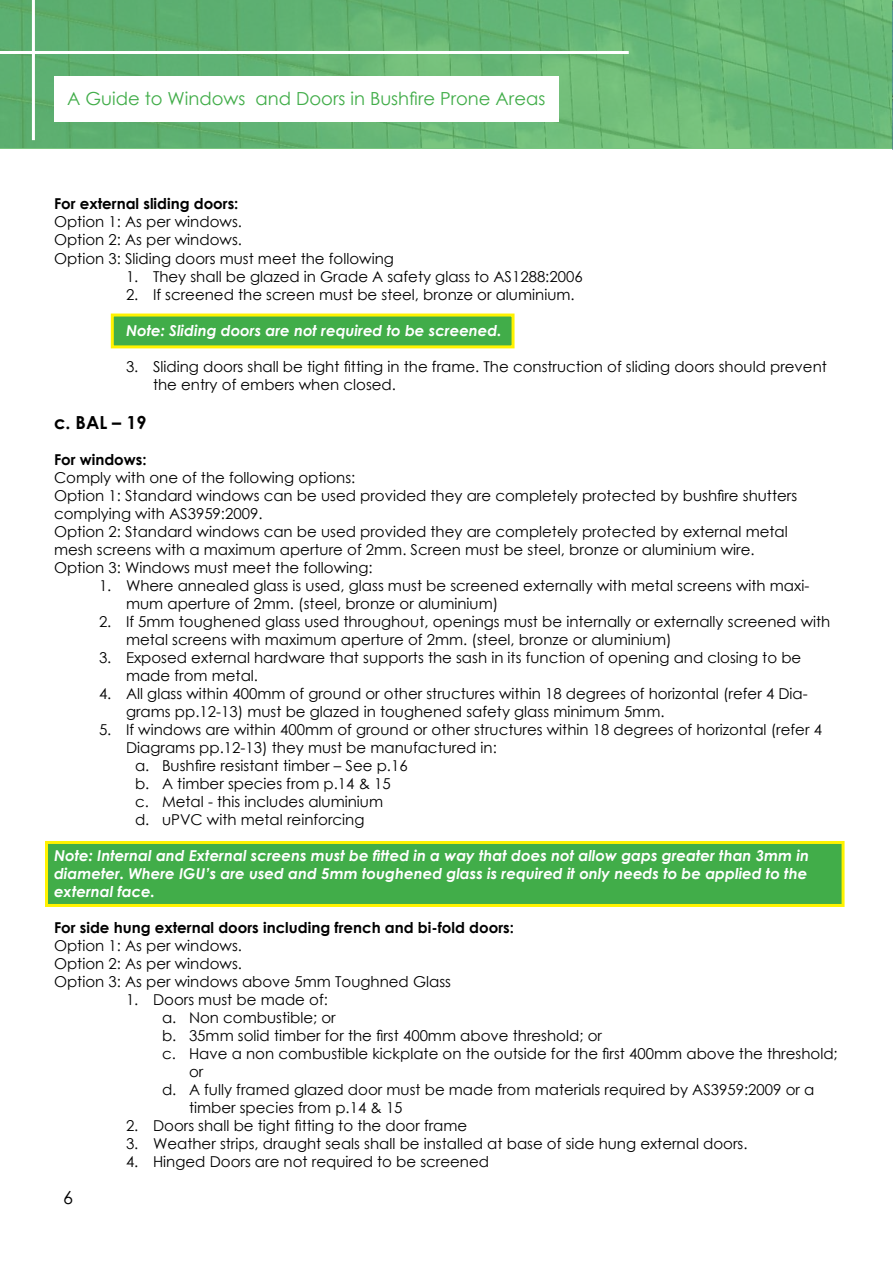
<style>
.page{position:relative;width:893px;height:1263px;background:#fff}
.page>*{position:absolute;margin:0;border:0;box-sizing:border-box;transform-origin:0 0}
.t1{font:18px "Century Gothic";color:#41ad49}
.t2{font:700 18px "Century Gothic";color:#000}
.t3{font:18px "Century Gothic";color:#000}
.t4{font:15px/18px "Century Gothic";color:#000}
.t5{font:italic 700 15px/18px "Century Gothic";color:#fff;text-align:justify}
.t6{font:700 15px "Century Gothic";color:#000}
</style>
<div class="page">
<svg style="left:0;top:0;width:893px;height:148px;background:#65b474"></svg>
<div style="left:54px;top:76px;width:504px;height:46px;background:#fff"></div>
<hr style="left:32px;top:0;width:3px;height:140px;background:#fff">
<hr style="left:0;top:51px;width:629px;height:3px;background:#fff">
<div style="left:111px;top:314px;width:403px;height:34px;background:#41ad49;border:3px solid #fff200"></div>
<div style="left:45px;top:841px;width:799px;height:66px;background:#41ad49;border:3px solid #fff200"></div>
<p class="t1" style="left:67px;top:86px;width:480px">A Guide to Windows and Doors in Bushfire Prone Areas</p>
<p class="t6" style="left:54px;top:193px;width:186px">For external sliding doors:</p>
<p class="t4" style="left:54px;top:213px;width:341px">Option 1: As per windows.<br>Option 2: As per windows.<br>Option 3: Sliding doors must meet the following</p>
<p class="t4" style="left:126px;top:267px;width:458px">1. They shall be glazed in Grade A safety glass to AS1288:2006</p>
<p class="t4" style="left:126px;top:285px;width:450px">2. If screened the screen must be steel, bronze or aluminium.</p>
<p class="t5" style="left:126px;top:320px;width:377px">Note: Sliding doors are not required to be screened.</p>
<p class="t4" style="left:153px;top:357px;width:675px;text-indent:-27px">3. Sliding doors shall be tight fitting in the frame. The construction of sliding doors should prevent the entry of embers when closed.</p>
<p class="t2" style="left:54px;top:409px;width:94px">c. BAL – 19</p>
<p class="t6" style="left:54px;top:448px;width:94px">For windows:</p>
<p class="t4" style="left:54px;top:468px;width:745px">Comply with one of the following options:<br>Option 1: Standard windows can be used provided they are completely protected by bushfire shutters complying with AS3959:2009.<br>Option 2: Standard windows can be used provided they are completely protected by external metal mesh screens with a maximum aperture of 2mm. Screen must be steel, bronze or aluminium wire.<br>Option 3: Windows must meet the following:</p>
<p class="t4" style="left:126px;top:576px;width:685px;text-indent:-27px">1. Where annealed glass is used, glass must be screened externally with metal screens with maxi&shy;mum aperture of 2mm. (steel, bronze or aluminium)</p>
<p class="t4" style="left:126px;top:612px;width:706px;text-indent:-27px">2. If 5mm toughened glass used throughout, openings must be internally or externally screened with metal screens with maximum aperture of 2mm. (steel, bronze or aluminium)</p>
<p class="t4" style="left:126px;top:648px;width:677px;text-indent:-27px">3. Exposed external hardware that supports the sash in its function of opening and closing to be made from metal.</p>
<p class="t4" style="left:126px;top:684px;width:683px;text-indent:-27px">4. All glass within 400mm of ground or other structures within 18 degrees of horizontal (refer 4 Dia&shy;grams pp.12-13) must be glazed in toughened safety glass minimum 5mm.</p>
<p class="t4" style="left:99px;top:720px;width:724px">5. If windows are within 400mm of ground or other structures within 18 degrees of horizontal (refer 4</p>
<p class="t4" style="left:126px;top:738px;width:372px">Diagrams pp.12-13) they must be manufactured in:</p>
<p class="t4" style="left:135px;top:756px;width:274px">a. Bushfire resistant timber – See p.16</p>
<p class="t4" style="left:135px;top:774px;width:257px">b. A timber species from p.14 &amp; 15</p>
<p class="t4" style="left:135px;top:792px;width:250px">c. Metal - this includes aluminium</p>
<p class="t4" style="left:135px;top:810px;width:231px">d. uPVC with metal reinforcing</p>
<p class="t5" style="left:54px;top:846px;width:757px">Note: Internal and External screens must be fitted in a way that does not allow gaps greater than 3mm in diameter. Where IGU’s are used and 5mm toughened glass is required it only needs to be applied to the external face.</p>
<p class="t6" style="left:54px;top:916px;width:461px">For side hung external doors including french and bi-fold doors:</p>
<p class="t4" style="left:54px;top:936px;width:398px">Option 1: As per windows.<br>Option 2: As per windows.<br>Option 3: As per windows above 5mm Toughned Glass</p>
<p class="t4" style="left:126px;top:990px;width:203px">1. Doors must be made of:</p>
<p class="t4" style="left:162px;top:1008px;width:175px">a. Non combustible; or</p>
<p class="t4" style="left:162px;top:1026px;width:441px">b. 35mm solid timber for the first 400mm above threshold; or</p>
<p class="t4" style="left:162px;top:1044px;width:677px">c. Have a non combustible kickplate on the outside for the first 400mm above the threshold;</p>
<p class="t4" style="left:189px;top:1062px;width:16px">or</p>
<p class="t4" style="left:162px;top:1080px;width:654px">d. A fully framed glazed door must be made from materials required by AS3959:2009 or a</p>
<p class="t4" style="left:189px;top:1098px;width:215px">timber species from p.14 &amp; 15</p>
<p class="t4" style="left:126px;top:1116px;width:343px">2. Doors shall be tight fitting to the door frame</p>
<p class="t4" style="left:126px;top:1134px;width:623px">3. Weather strips, draught seals shall be installed at base of side hung external doors.</p>
<p class="t4" style="left:126px;top:1152px;width:365px">4. Hinged Doors are not required to be screened</p>
<p class="t3" style="left:63px;top:1185px;width:11px">6</p>
</div>
